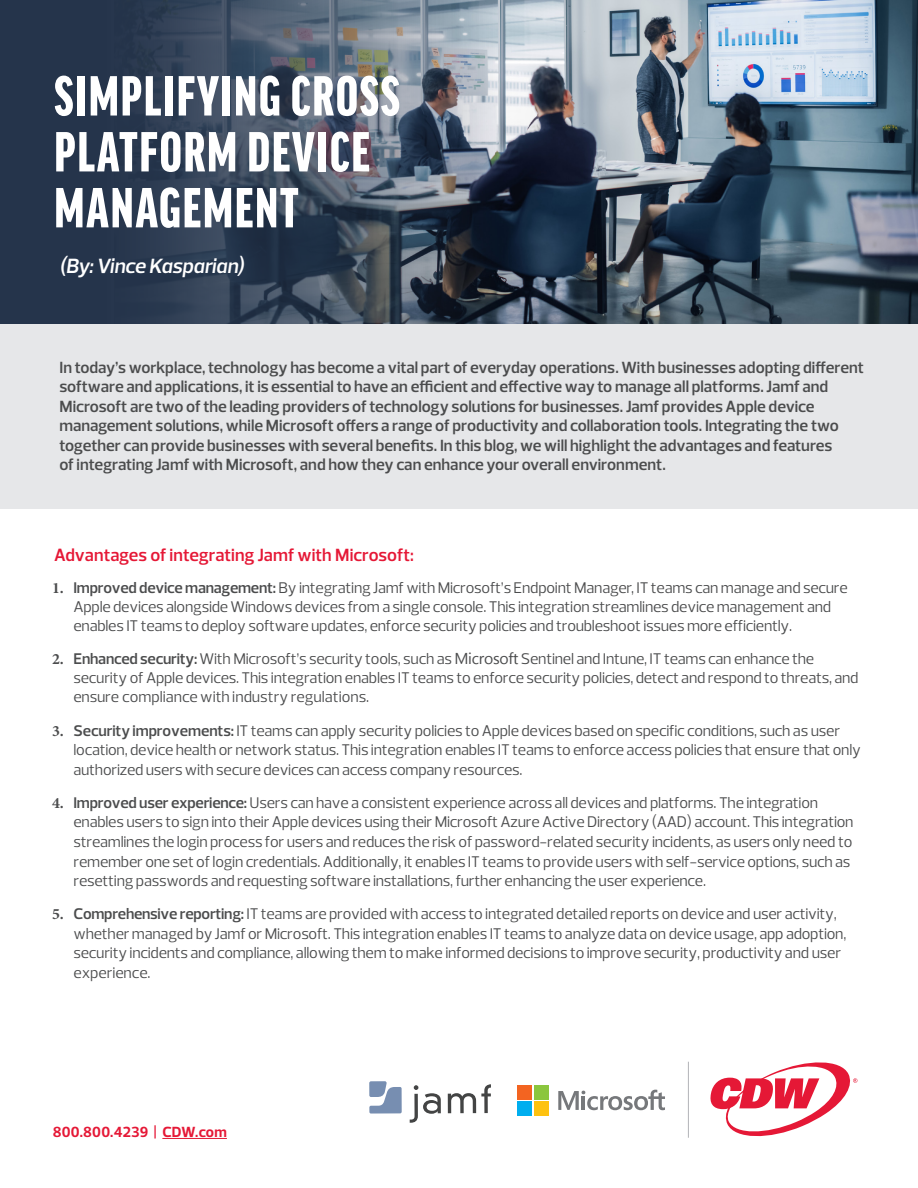
<style>
.page{position:relative;width:918px;height:1188px;background:#fff}
.page>*{position:absolute;margin:0;border:0;box-sizing:border-box;transform-origin:0 0}
.WE_GET__headline__1{font:900 extra-condensed 60.15px "Good Headline Pro";letter-spacing:.03em;color:#fff}
._00_Frutiger_LT_Std{font:italic 600 21px "Prelo";letter-spacing:-.005em;color:#fff}
._00_Frutiger_LT_Std-2{font:600 18px "Prelo";color:#e51836}
._00_Frutiger_LT_Std-3{font:600 16.5px/19.5px "Prelo";letter-spacing:-.005em;color:#4b4c4d}
._00_Frutiger_LT_Std-4{font:15.75px/19.5px "Prelo";letter-spacing:-.015em;color:#4b4c4d}
.t1{font:700 15px "Prelo";letter-spacing:.01em;color:#e51836}
.s1{font-family:"Minion Pro";font-weight:700}
.s2{font-weight:600}
.s3{font-family:"Nirmala UI"}
</style>
<div class="page">
<div style="left:0;top:324px;width:918px;height:185px;background:#e6e7e9"></div>
<img style="left:502px;top:0;width:416px;height:324px">
<svg style="left:0;top:0;width:502px;height:324px;background:#3f4c5f"></svg>
<hr style="left:688px;top:1062px;width:1px;height:76px;background:#b2b3b7">
<svg style="left:710px;top:1062px;width:147px;height:74px"></svg>
<hr style="left:162px;top:1138px;width:65px;height:1px;background:#e51836">
<svg style="left:558px;top:1090px;width:107px;height:20px"></svg>
<div style="left:517px;top:1085px;width:15px;height:15px;background:#f36421"></div>
<div style="left:534px;top:1085px;width:15px;height:15px;background:#8bc63e"></div>
<div style="left:517px;top:1101px;width:15px;height:15px;background:#00aeef"></div>
<div style="left:534px;top:1101px;width:15px;height:15px;background:#fec210"></div>
<svg style="left:448px;top:1084px;width:43px;height:29px"></svg>
<svg style="left:369px;top:1081px;width:33px;height:33px"></svg>
<svg style="left:410px;top:1085px;width:31px;height:38px"></svg>
<p class="WE_GET__headline__1" style="left:54px;top:66px;width:347px">SIMPLIFYING CROSS</p>
<p class="WE_GET__headline__1" style="left:54px;top:122px;width:317px">PLATFORM DEVICE</p>
<p class="WE_GET__headline__1" style="left:54px;top:178px;width:246px">MANAGEMENT</p>
<p class="_00_Frutiger_LT_Std" style="left:59px;top:253px;width:186px">(By: Vince Kasparian)</p>
<p class="_00_Frutiger_LT_Std-3" style="left:59px;top:358px;width:806px">In today’s workplace, technology has become a vital part of everyday operations. With businesses adopting different software and applications, it is essential to have an efficient and effective way to manage all platforms. Jamf and Microsoft are two of the leading providers of technology solutions for businesses. Jamf provides Apple device management solutions, while Microsoft offers a range of productivity and collaboration tools. Integrating the two together can provide businesses with several benefits. In this blog, we will highlight the advantages and features<br>of integrating Jamf with Microsoft, and how they can enhance your overall environment.</p>
<p class="_00_Frutiger_LT_Std-2" style="left:54px;top:543px;width:361px">Advantages of integrating Jamf with Microsoft:</p>
<p class="_00_Frutiger_LT_Std-4" style="left:73px;top:578px;width:776px;line-height:19px;text-indent:-21px"><span class="s1">1.</span> <span class="s2">Improved device management:</span> By integrating Jamf with Microsoft’s Endpoint Manager, IT teams can manage and secure<br>Apple devices alongside Windows devices from a single console. This integration streamlines device management and enables IT teams to deploy software updates, enforce security policies and troubleshoot issues more efficiently.</p>
<p class="_00_Frutiger_LT_Std-4" style="left:73px;top:649px;width:787px;text-indent:-21px"><span class="s1">2.</span> <span class="s2">Enhanced security:</span> With Microsoft’s security tools, such as <span class="s3">Microsoft</span> Sentinel and Intune, IT teams can enhance the security of Apple devices. This integration enables IT teams to enforce security policies, detect and respond to threats, and ensure compliance with industry regulations.</p>
<p class="_00_Frutiger_LT_Std-4" style="left:73px;top:721px;width:789px;text-indent:-21px"><span class="s1">3.</span> <span class="s2">Security improvements:</span> IT teams can apply security policies to Apple devices based on specific conditions, such as user location, device health or network status. This integration enables IT teams to enforce access policies that ensure that only authorized users with secure devices can access company resources.</p>
<p class="_00_Frutiger_LT_Std-4" style="left:73px;top:793px;width:782px;text-indent:-21px"><span class="s1">4.</span> <span class="s2">Improved user experience:</span> Users can have a consistent experience across all devices and platforms. The integration enables users to sign into their Apple devices using their Microsoft Azure Active Directory (AAD) account. This integration streamlines the login process for users and reduces the risk of password-related security incidents, as users only need to remember one set of login credentials. Additionally, it enables IT teams to provide users with self-service options, such as resetting passwords and requesting software installations, further enhancing the user experience.</p>
<p class="_00_Frutiger_LT_Std-4" style="left:73px;top:904px;width:774px;text-indent:-21px"><span class="s1">5.</span> <span class="s2">Comprehensive reporting:</span> IT teams are provided with access to integrated detailed reports on device and user activity, whether managed by Jamf or Microsoft. This integration enables IT teams to analyze data on device usage, app adoption, security incidents and compliance, allowing them to make informed decisions to improve security, productivity and user experience.</p>
<p class="t1" style="left:53px;top:1123px;width:176px">800.800.4239 | CDW.com</p>
</div>
